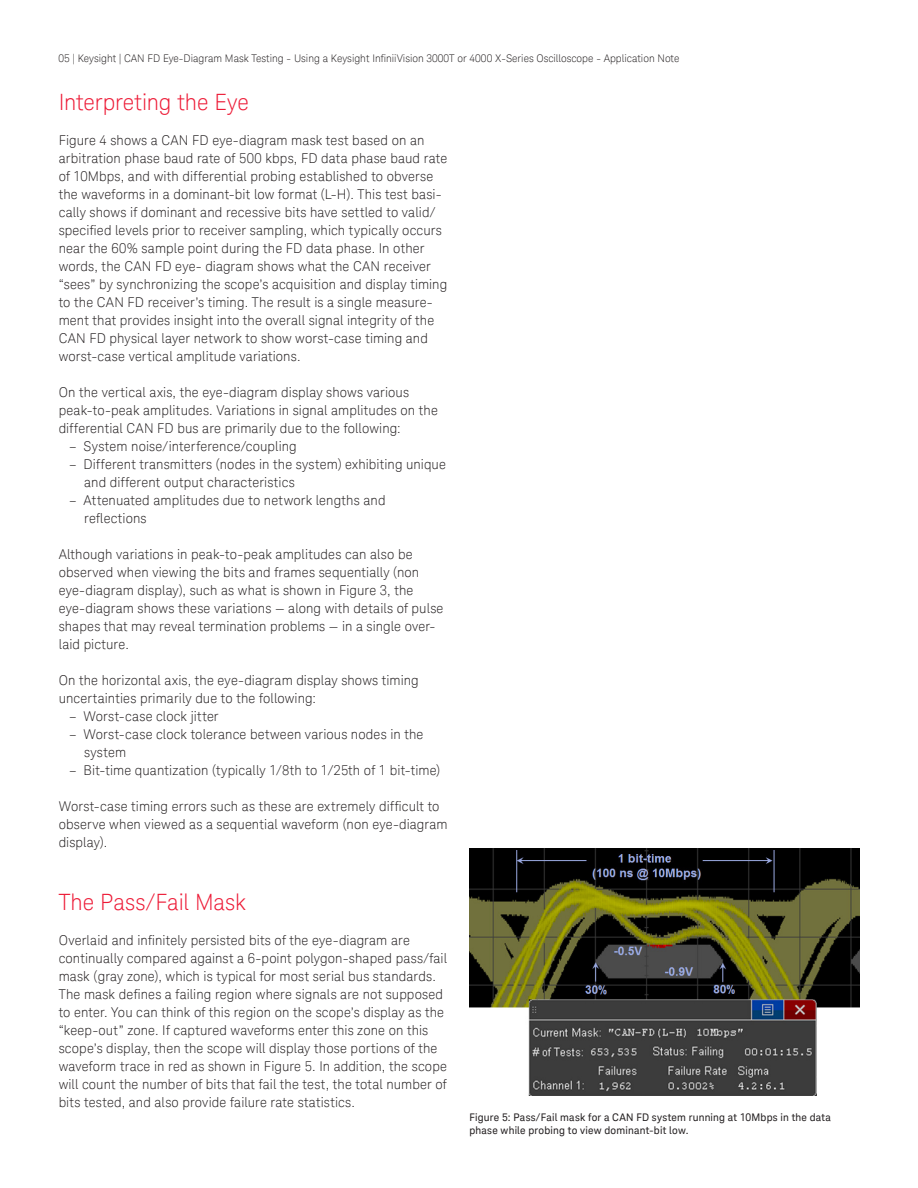
<style>
.page{position:relative;width:918px;height:1188px;background:#fff}
.page>*{position:absolute;margin:0;border:0;box-sizing:border-box;transform-origin:0 0}
.K_Heading_1{font:300 22.5px "Keysight Sans";letter-spacing:-.005em;color:#ed1a36}
.K_Body_Text{font:300 13.5px/18px "Keysight Sans";letter-spacing:.01em;color:#231f20}
.t1{font:300 10.5px "Keysight Sans";color:#231f20}
.K_Captions{font:10.5px/13.5px "Keysight Sans";letter-spacing:.02em;color:#231f20}
</style>
<div class="page">
<img style="left:469px;top:848px;width:390px;height:248px">
<p class="t1" style="left:59px;top:52px;width:622px">05 | Keysight | CAN FD Eye-Diagram Mask Testing - Using a Keysight InfiniiVision 3000T or 4000 X-Series Oscilloscope - Application Note</p>
<p class="K_Heading_1" style="left:59px;top:89px;width:192px">Interpreting the Eye</p>
<p class="K_Body_Text" style="left:59px;top:131px;width:390px">Figure 4 shows a CAN FD eye-diagram mask test based on an arbitration phase baud rate of 500 kbps, FD data phase baud rate of 10Mbps, and with differential probing established to obverse the waveforms in a dominant-bit low format (L-H). This test basi&shy;cally shows if dominant and recessive bits have settled to valid/ specified levels prior to receiver sampling, which typically occurs near the 60% sample point during the FD data phase. In other words, the CAN FD eye- diagram shows what the CAN receiver “sees” by synchronizing the scope’s acquisition and display timing to the CAN FD receiver’s timing. The result is a single measure&shy;ment that provides insight into the overall signal integrity of the CAN FD physical layer network to show worst-case timing and worst-case vertical amplitude variations.</p>
<p class="K_Body_Text" style="left:59px;top:383px;width:381px">On the vertical axis, the eye-diagram display shows various peak-to-peak amplitudes. Variations in signal amplitudes on the differential CAN FD bus are primarily due to the following:</p>
<p class="K_Body_Text" style="left:69px;top:437px;width:229px">– System noise/interference/coupling</p>
<p class="K_Body_Text" style="left:84px;top:455px;width:363px;text-indent:-15px">– Different transmitters (nodes in the system) exhibiting unique and different output characteristics</p>
<p class="K_Body_Text" style="left:84px;top:491px;width:303px;text-indent:-15px">– Attenuated amplitudes due to network lengths and reflections</p>
<p class="K_Body_Text" style="left:59px;top:545px;width:386px">Although variations in peak-to-peak amplitudes can also be observed when viewing the bits and frames sequentially (non eye-diagram display), such as what is shown in Figure 3, the eye-diagram shows these variations — along with details of pulse shapes that may reveal termination problems — in a single over&shy;laid picture.</p>
<p class="K_Body_Text" style="left:59px;top:671px;width:362px">On the horizontal axis, the eye-diagram display shows timing uncertainties primarily due to the following:</p>
<p class="K_Body_Text" style="left:69px;top:707px;width:151px">– Worst-case clock jitter</p>
<p class="K_Body_Text" style="left:84px;top:725px;width:341px;text-indent:-15px">– Worst-case clock tolerance between various nodes in the system</p>
<p class="K_Body_Text" style="left:69px;top:761px;width:373px">– Bit-time quantization (typically 1/8th to 1/25th of 1 bit-time)</p>
<p class="K_Body_Text" style="left:59px;top:797px;width:391px">Worst-case timing errors such as these are extremely difficult to observe when viewed as a sequential waveform (non eye-diagram display).</p>
<p class="K_Heading_1" style="left:59px;top:889px;width:189px">The Pass/Fail Mask</p>
<p class="K_Body_Text" style="left:59px;top:931px;width:390px">Overlaid and infinitely persisted bits of the eye-diagram are continually compared against a 6-point polygon-shaped pass/fail mask (gray zone), which is typical for most serial bus standards.<br>The mask defines a failing region where signals are not supposed to enter. You can think of this region on the scope’s display as the “keep-out” zone. If captured waveforms enter this zone on this scope’s display, then the scope will display those portions of the waveform trace in red as shown in Figure 5. In addition, the scope will count the number of bits that fail the test, the total number of bits tested, and also provide failure rate statistics.</p>
<p class="K_Captions" style="left:469px;top:1110px;width:363px">Figure 5: Pass/Fail mask for a CAN FD system running at 10Mbps in the data phase while probing to view dominant-bit low.</p>
</div>
